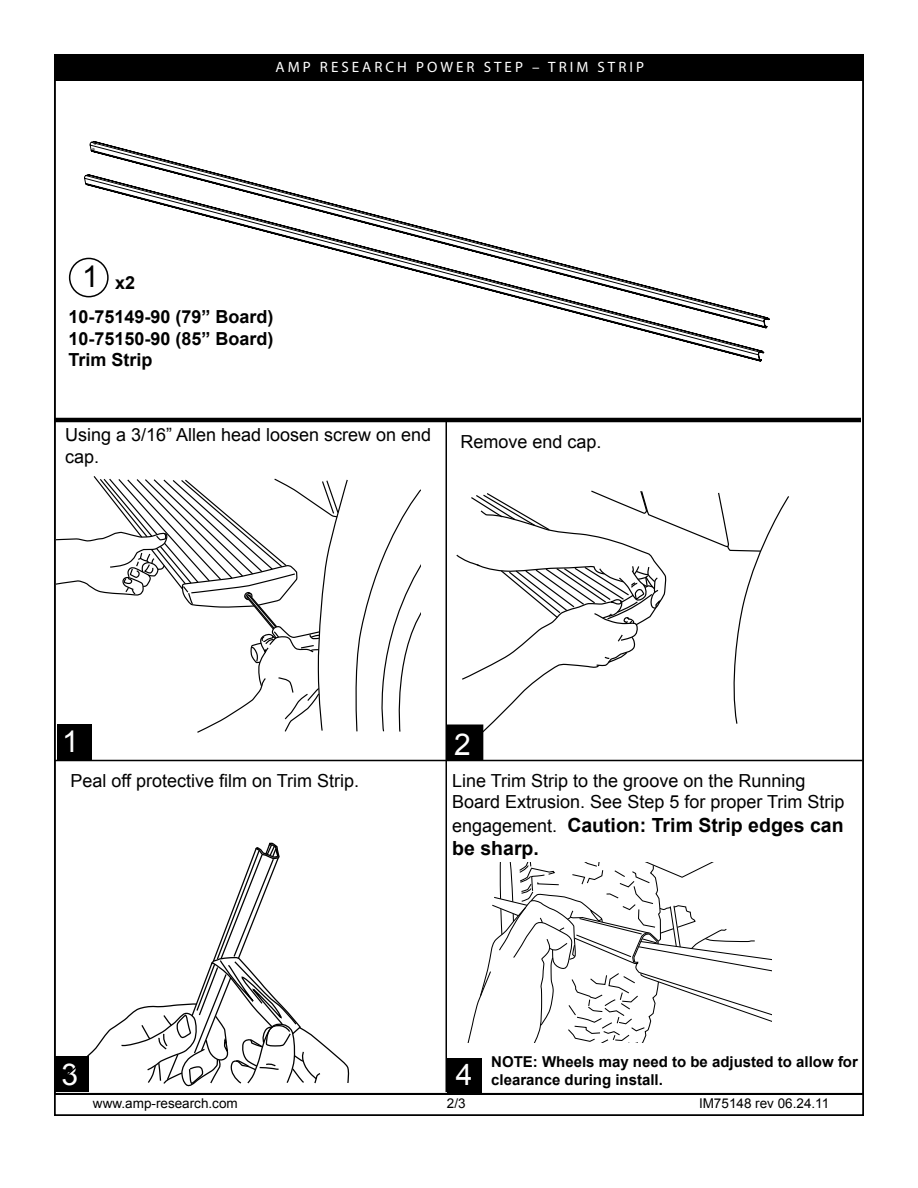
<style>
.page{position:relative;width:918px;height:1188px;background:#fff}
.page>*{position:absolute;margin:0;border:0;box-sizing:border-box;transform-origin:0 0}
.t1{font:30px "Arial";color:#fff}
.t2{font:30px "Arial";color:#000}
.t3{font:700 19.5px/23.4px "Arial";color:#000}
.t4{font:18px/21.6px "Arial";color:#000}
.t5{font:700 18px/21.6px "Arial";color:#000;text-align:justify}
.t6{font:700 15px/18px "Arial";color:#000}
.t7{font:15px "Myriad Pro";letter-spacing:.2em;color:#fff}
.t8{font:13.5px "Arial";color:#000}
.s1{font-weight:400;font-size:18px}
</style>
<div class="page">
<div style="left:54px;top:55px;width:809px;height:26px;background:#000"></div>
<div style="left:57px;top:725px;width:34px;height:36px;background:#000"></div>
<div style="left:447px;top:1058px;width:34px;height:36px;background:#000"></div>
<div style="left:54px;top:1056px;width:34px;height:36px;background:#000"></div>
<div style="left:448px;top:725px;width:35px;height:35px;background:#000"></div>
<div style="left:447px;top:725px;width:36px;height:36px;border:1px solid #000"></div>
<svg style="left:57px;top:476px;width:363px;height:256px"></svg>
<svg style="left:456px;top:490px;width:333px;height:244px"></svg>
<svg style="left:87px;top:842px;width:262px;height:244px"></svg>
<svg style="left:467px;top:862px;width:304px;height:181px"></svg>
<div style="left:54px;top:1094px;width:810px;height:22px;border:1px solid #000"></div>
<div style="left:69px;top:258px;width:40px;height:39px;border:1px solid #000;border-radius:50%"></div>
<hr style="left:54px;top:418px;width:807px;height:4px;background:#000">
<hr style="left:54px;top:760px;width:808px;height:1px;background:#000">
<hr style="left:445px;top:419px;width:2px;height:673px;background:#000">
<svg style="left:89px;top:141px;width:681px;height:188px"></svg>
<svg style="left:84px;top:172px;width:681px;height:190px"></svg>
<p class="t7" style="left:276px;top:58px;width:370px">AMP RESEARCH POWER STEP – TRIM STRIP</p>
<h1 class="t2" style="left:82px;top:265px;width:18px">1</h1>
<p class="t5" style="left:68px;top:307px;width:207px">10-75149-90 (79” Board)<br>10-75150-90 (85” Board)<br>Trim Strip</p>
<p class="t5" style="left:115px;top:274px;width:22px">x2</p>
<p class="t4" style="left:65px;top:426px;width:368px">Using a 3/16” Allen head loosen screw on end cap.</p>
<p class="t4" style="left:460px;top:432px;width:143px">Remove end cap.</p>
<h1 class="t1" style="left:62px;top:730px;width:18px">1</h1>
<h1 class="t1" style="left:454px;top:734px;width:18px">2</h1>
<p class="t4" style="left:70px;top:771px;width:290px">Peal off protective film on Trim Strip.</p>
<p class="t4" style="left:452px;top:771px;width:394px">Line Trim Strip to the groove on the Running<br>Board Extrusion. See Step 5 for proper Trim Strip</p>
<p class="t3" style="left:452px;top:815px;width:393px"><span class="s1">engagement.</span> Caution: Trim Strip edges can be sharp.</p>
<h1 class="t1" style="left:61px;top:1063px;width:18px">3</h1>
<h1 class="t1" style="left:456px;top:1063px;width:18px">4</h1>
<p class="t6" style="left:491px;top:1054px;width:368px">NOTE: Wheels may need to be adjusted to allow for clearance during install.</p>
<p class="t8" style="left:93px;top:1098px;width:146px">www.amp-research.com</p>
<p class="t8" style="left:447px;top:1098px;width:20px">2/3</p>
<p class="t8" style="left:699px;top:1098px;width:132px">IM75148 rev 06.24.11</p>
</div>
